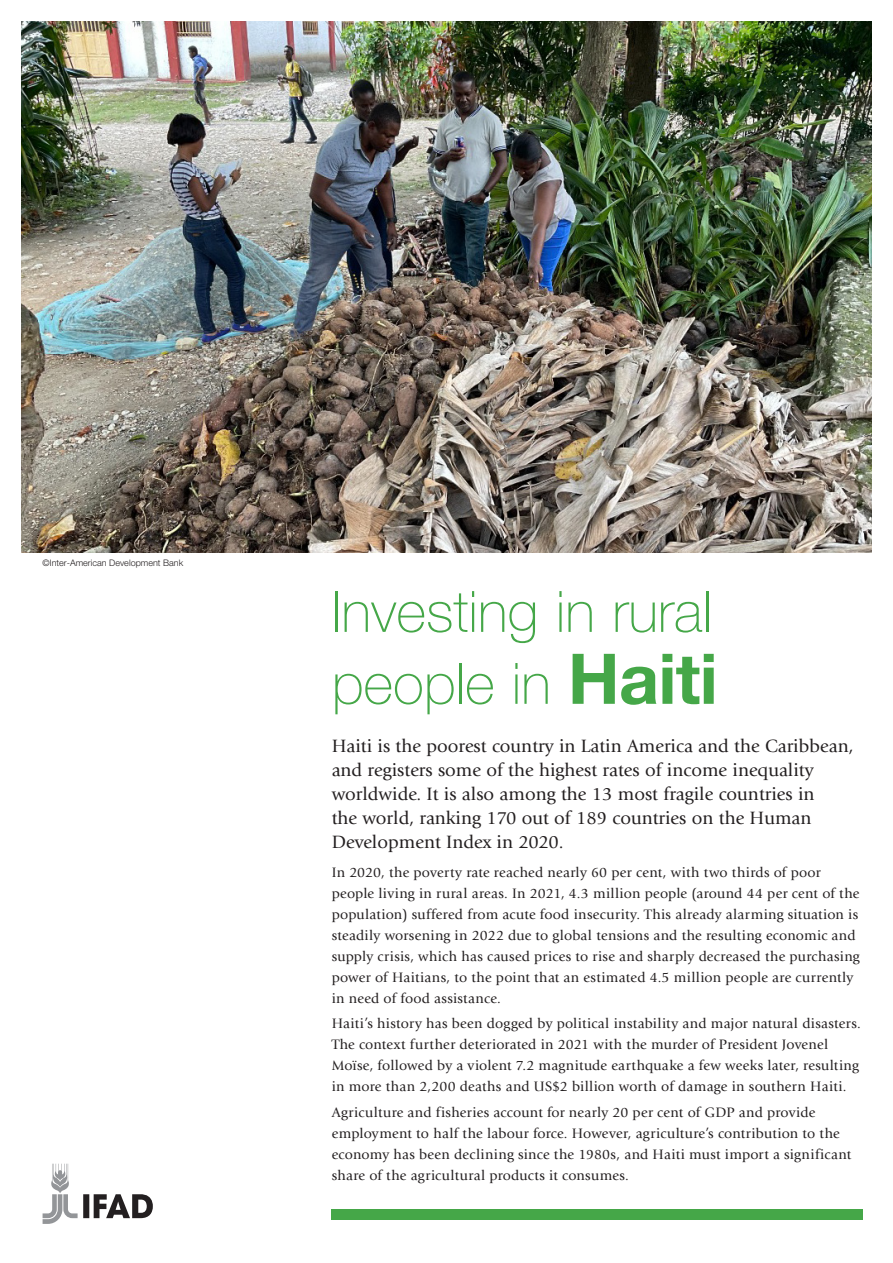
<style>
.page{position:relative;width:893px;height:1263px;background:#fff}
.page>*{position:absolute;margin:0;border:0;box-sizing:border-box;transform-origin:0 0}
.t1{font:100 57.15px/71.8px "Helvetica Neue LT Std";color:#45a748}
.t2{font:18.6px/24px "Giovanni Std";color:#231f20}
.text{font:14.25px/21px "Giovanni Std";letter-spacing:.015em;color:#231f20}
.Normale{font:300 9px "Helvetica Neue LT Std";color:#231f20}
.s1{font-weight:700;font-size:70.05px}
</style>
<div class="page">
<img style="left:21px;top:21px;width:851px;height:532px">
<div style="left:332px;top:1209px;width:531px;height:10px;background:#45a748"></div>
<svg style="left:43px;top:1164px;width:110px;height:60px"></svg>
<p class="Normale" style="left:43px;top:557px;width:142px">©Inter-American Development Bank</p>
<p class="t1" style="left:332px;top:576px;width:388px">Investing in rural people in <span class="s1">Haiti</span></p>
<p class="t2" style="left:332px;top:734px;width:523px">Haiti is the poorest country in Latin America and the Caribbean, and registers some of the highest rates of income inequality worldwide. It is also among the 13 most fragile countries in<br>the world, ranking 170 out of 189 countries on the Human Development Index in 2020.</p>
<p class="text" style="left:332px;top:862px;width:530px">In 2020, the poverty rate reached nearly 60 per cent, with two thirds of poor people living in rural areas. In 2021, 4.3 million people (around 44 per cent of the population) suffered from acute food insecurity. This already alarming situation is steadily worsening in 2022 due to global tensions and the resulting economic and supply crisis, which has caused prices to rise and sharply decreased the purchasing power of Haitians, to the point that an estimated 4.5 million people are currently in need of food assistance.</p>
<p class="text" style="left:332px;top:1013px;width:531px">Haiti’s history has been dogged by political instability and major natural disasters.<br>The context further deteriorated in 2021 with the murder of President Jovenel Moïse, followed by a violent 7.2 magnitude earthquake a few weeks later, resulting in more than 2,200 deaths and US$2 billion worth of damage in southern Haiti.</p>
<p class="text" style="left:332px;top:1101px;width:521px">Agriculture and fisheries account for nearly 20 per cent of GDP and provide employment to half the labour force. However, agriculture’s contribution to the economy has been declining since the 1980s, and Haiti must import a significant share of the agricultural products it consumes.</p>
</div>
